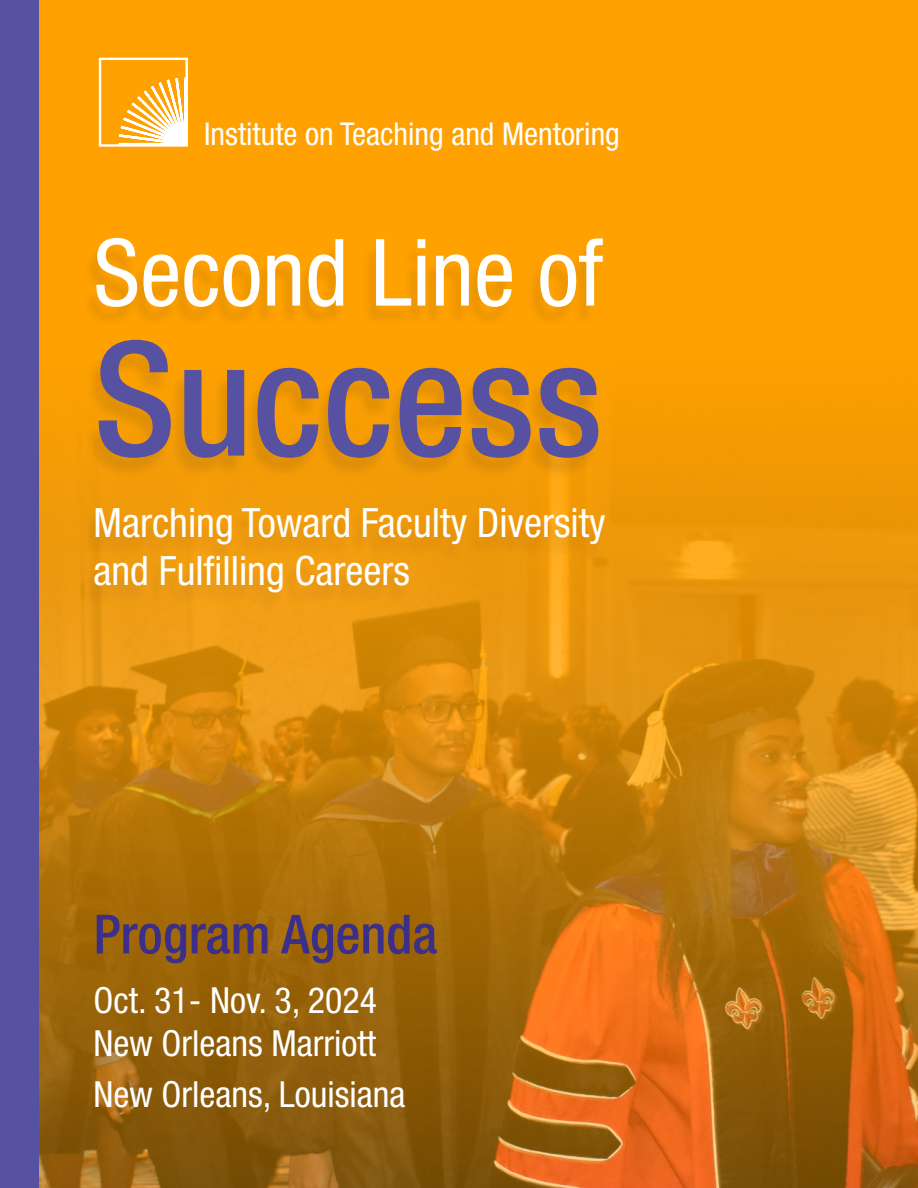
<style>
.page{position:relative;width:918px;height:1188px;background:#fff}
.page>*{position:absolute;margin:0;border:0;box-sizing:border-box;transform-origin:0 0}
.t1{font:500 condensed 159px "Helvetica Neue LT Pro";color:#5751a2}
.t2{font:condensed 93px "Helvetica Neue LT Pro";color:#fff}
.scholar_bio{font:500 condensed 54px "Helvetica Neue LT Pro";color:#3b2f89}
.t3{font:condensed 40.5px/48.6px "Helvetica Neue LT Pro";color:#fff}
.scholar_bio-2{font:condensed 36px/43.2px "Helvetica Neue LT Pro";color:#fff}
.t4{font:condensed 31.5px "Helvetica Neue LT Pro";color:#fff}
</style>
<div class="page">
<div style="left:38px;top:0;width:880px;height:279px;background:#ffa100"></div>
<img style="left:38px;top:279px;width:880px;height:909px">
<div style="left:81px;top:244px;width:526px;height:370px;background:#231f20;opacity:.11"></div>
<svg style="left:116px;top:75px;width:69px;height:69px"></svg>
<div style="left:99px;top:58px;width:89px;height:89px;border:2px solid #fff"></div>
<div style="left:0;top:0;width:38px;height:1188px;background:#5751a2"></div>
<p class="t4" style="left:204px;top:115px;width:417px">Institute on Teaching and Mentoring</p>
<p class="t2" style="left:94px;top:218px;width:511px">Second Line of</p>
<p class="t1" style="left:94px;top:303px;width:511px">Success</p>
<p class="t3" style="left:94px;top:498px;width:514px">Marching Toward Faculty Diversity and Fulfilling Careers</p>
<p class="scholar_bio" style="left:94px;top:902px;width:345px">Program Agenda</p>
<p class="scholar_bio-2" style="left:94px;top:978px;width:285px">Oct. 31- Nov. 3, 2024<br>New Orleans Marriott</p>
<p class="scholar_bio-2" style="left:94px;top:1072px;width:313px">New Orleans, Louisiana</p>
</div>
